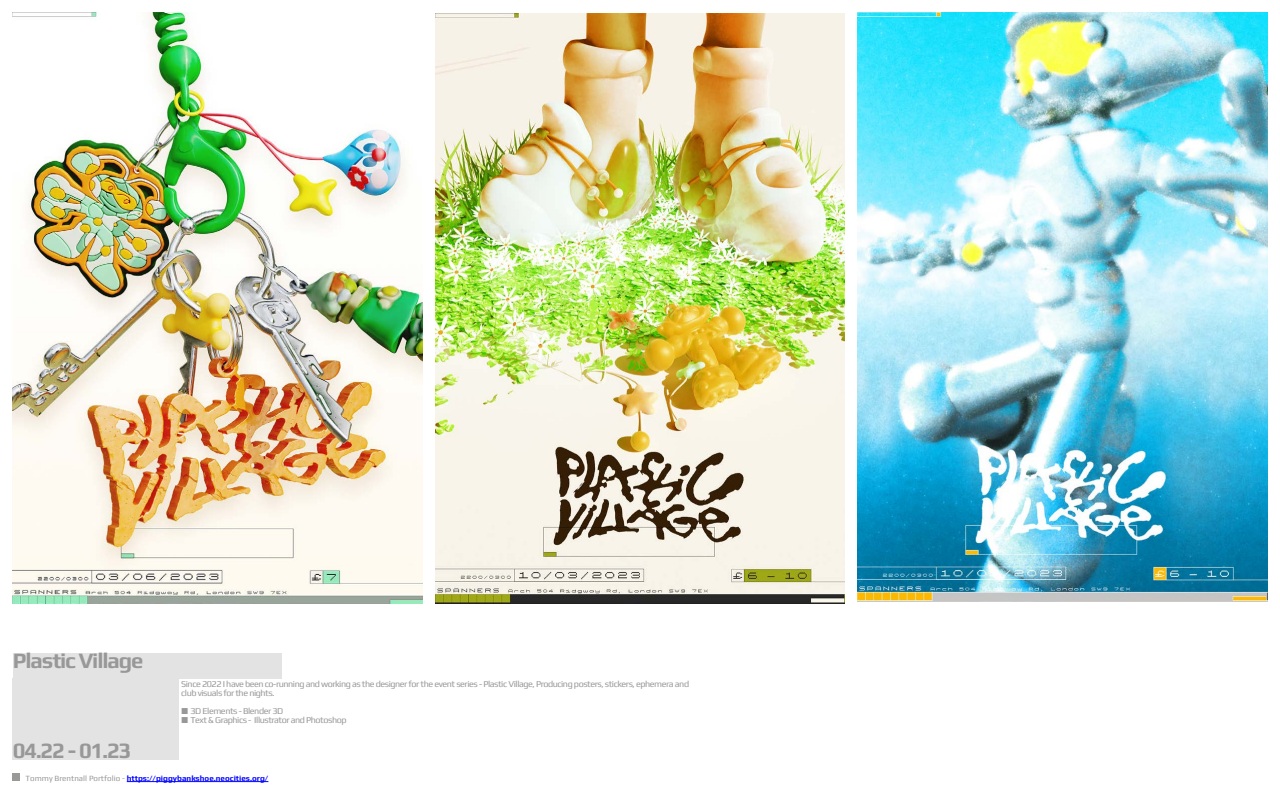
<style>
.page{position:relative;width:1280px;height:800px;background:#fff}
.page>*{position:absolute;margin:0;border:0;box-sizing:border-box;transform-origin:0 0}
.t1{font:700 22px "Play";letter-spacing:-.05em;color:#999898}
.t2{font:9px/9px "Play";letter-spacing:-.05em;color:#999898}
.t3{font:700 8px "Play";color:#00f}
.s1{font-family:"Xolonium"}
.s2{font-weight:400;color:#999898}
</style>
<div class="page">
<hr style="left:127px;top:781px;width:141px;height:1px;background:#00f">
<div style="left:13px;top:774px;width:7px;height:7px;background:#999998"></div>
<div style="left:13px;top:653px;width:269px;height:25px;background:#e3e3e3"></div>
<img style="left:435px;top:13px;width:410px;height:590px">
<img style="left:13px;top:13px;width:409px;height:590px">
<img style="left:858px;top:13px;width:409px;height:589px">
<div style="left:13px;top:678px;width:166px;height:82px;background:#e3e3e3"></div>
<h1 class="t1" style="left:13px;top:645px;width:132px">Plastic Village</h1>
<h1 class="t1" style="left:13px;top:735px;width:120px">04.22 - 01.23</h1>
<p class="t2" style="left:181px;top:679px;width:509px">Since 2022 I have been co-running and working as the designer for the event series - Plastic Village, Producing posters, stickers, ephemera and club visuals for the nights.</p>
<p class="t2" style="left:181px;top:706px;width:104px"><span class="s1">■</span> 3D Elements - Blender 3D</p>
<p class="t2" style="left:181px;top:715px;width:167px"><span class="s1">■</span> Text &amp; Graphics - Illustrator and Photoshop</p>
<p class="t3" style="left:26px;top:772px;width:244px"><span class="s2">Tommy Brentnall Portfolio -</span> https://piggybankshoe.neocities.org/</p>
</div>
